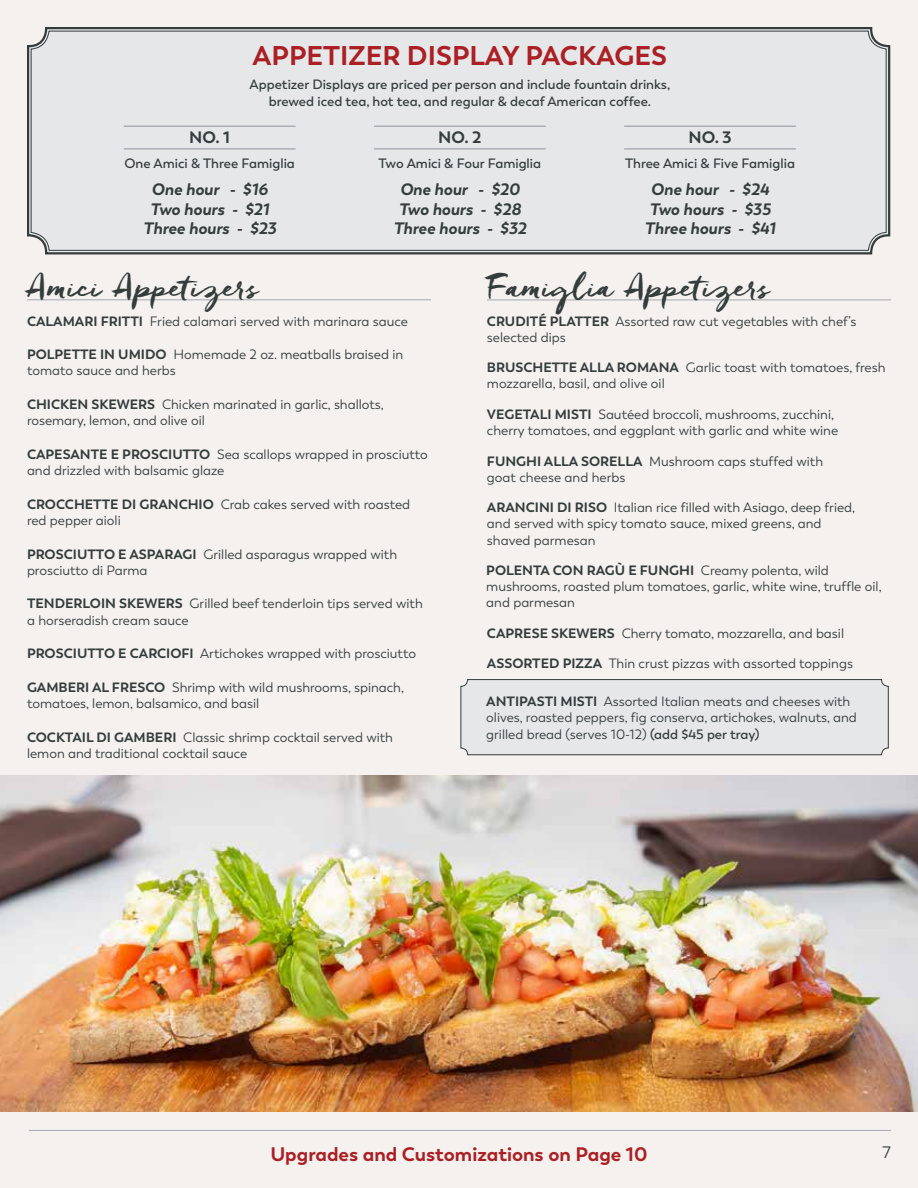
<style>
.page{position:relative;width:918px;height:1188px;background:#f4f1ef}
.page>*{position:absolute;margin:0;border:0;box-sizing:border-box;transform-origin:0 0}
.t1{font:33px "Freeland";color:#343c3c}
.t2{font:700 27px "Boston";color:#aa2024}
.t3{font:700 19.5px "Boston";color:#aa2024}
.t4{font:italic 700 16.5px/19.8px "Boston";color:#343c3c;text-align:center}
.t5{font:700 16.5px "Boston";color:#343c3c}
.t6{font:16.5px "Boston";color:#343c3c}
.t7{font:13.5px/16.2px "Boston";color:#343c3c}
.t8{font:600 13.5px/16.2px "Boston";color:#343c3c;text-align:center}
.s1{font-weight:700}
.s2{font-weight:600}
</style>
<div class="page">
<hr style="left:29px;top:1130px;width:862px;height:1px;background:#a5a9af">
<div style="left:461px;top:680px;width:427px;height:75px;background:#e6e7e9;border-radius:7px"></div>
<div style="left:461px;top:679px;width:428px;height:76px;border:1px solid #343c3c;border-radius:7px"></div>
<hr style="left:27px;top:299px;width:404px;height:1px;background:#a5a9af">
<hr style="left:487px;top:300px;width:404px;height:1px;background:#a5a9af">
<img style="left:0;top:775px;width:918px;height:337px">
<div style="left:27px;top:27px;width:864px;height:228px;background:#e6e7e9"></div>
<div style="left:31px;top:31px;width:856px;height:220px;border:1px solid #343c3c;border-radius:18px"></div>
<hr style="left:124px;top:149px;width:172px;height:1px;background:#8e949b">
<hr style="left:124px;top:126px;width:172px;height:1px;background:#8e949b">
<hr style="left:374px;top:149px;width:172px;height:1px;background:#8e949b">
<hr style="left:374px;top:126px;width:172px;height:1px;background:#8e949b">
<hr style="left:624px;top:149px;width:172px;height:1px;background:#8e949b">
<hr style="left:624px;top:126px;width:172px;height:1px;background:#8e949b">
<h2 class="t2" style="left:253px;top:39px;width:416px">APPETIZER DISPLAY PACKAGES</h2>
<p class="t5" style="left:189px;top:127px;width:43px">NO. 1</p>
<p class="t8" style="left:250px;top:77px;width:422px">Appetizer Displays are priced per person and include fountain drinks, brewed iced tea, hot tea, and regular &amp; decaf American coffee.</p>
<p class="t5" style="left:438px;top:127px;width:45px">NO. 2</p>
<p class="t5" style="left:688px;top:127px;width:45px">NO. 3</p>
<p class="t8" style="left:124px;top:155px;width:172px">One Amici &amp; Three Famiglia</p>
<p class="t4" style="left:143px;top:179px;width:134px">One hour - $16<br>Two hours - $21<br>Three hours - $23</p>
<p class="t8" style="left:379px;top:155px;width:164px">Two Amici &amp; Four Famiglia</p>
<p class="t4" style="left:393px;top:179px;width:134px">One hour - $20<br>Two hours - $28<br>Three hours - $32</p>
<p class="t8" style="left:625px;top:155px;width:171px">Three Amici &amp; Five Famiglia</p>
<p class="t4" style="left:645px;top:179px;width:132px">One hour - $24<br>Two hours - $35<br>Three hours - $41</p>
<h1 class="t1" style="left:27px;top:265px;width:234px">Amici Appetizers</h1>
<p class="t7" style="left:27px;top:313px;width:382px"><span class="s1">CALAMARI FRITTI</span> Fried calamari served with marinara sauce</p>
<p class="t7" style="left:27px;top:347px;width:378px"><span class="s1">POLPETTE IN UMIDO</span> Homemade 2 oz. meatballs braised in tomato sauce and herbs</p>
<p class="t7" style="left:27px;top:397px;width:358px"><span class="s1">CHICKEN SKEWERS</span> Chicken marinated in garlic, shallots, rosemary, lemon, and olive oil</p>
<p class="t7" style="left:27px;top:446px;width:402px"><span class="s1">CAPESANTE E PROSCIUTTO</span> Sea scallops wrapped in prosciutto and drizzled with balsamic glaze</p>
<p class="t7" style="left:27px;top:496px;width:385px"><span class="s1">CROCCHETTE DI GRANCHIO</span> Crab cakes served with roasted red pepper aioli</p>
<p class="t7" style="left:27px;top:546px;width:372px"><span class="s1">PROSCIUTTO E ASPARAGI</span> Grilled asparagus wrapped with prosciutto di Parma</p>
<p class="t7" style="left:27px;top:596px;width:397px"><span class="s1">TENDERLOIN SKEWERS</span> Grilled beef tenderloin tips served with a horseradish cream sauce</p>
<p class="t7" style="left:27px;top:646px;width:391px"><span class="s1">PROSCIUTTO E CARCIOFI</span> Artichokes wrapped with prosciutto</p>
<p class="t7" style="left:27px;top:679px;width:379px"><span class="s1">GAMBERI AL FRESCO</span> Shrimp with wild mushrooms, spinach, tomatoes, lemon, balsamico, and basil</p>
<p class="t7" style="left:27px;top:729px;width:368px"><span class="s1">COCKTAIL DI GAMBERI</span> Classic shrimp cocktail served with lemon and traditional cocktail sauce</p>
<h1 class="t1" style="left:487px;top:265px;width:285px">Famiglia Appetizers</h1>
<p class="t7" style="left:487px;top:313px;width:371px"><span class="s1">CRUDITÉ PLATTER</span> Assorted raw cut vegetables with chef’s selected dips</p>
<p class="t7" style="left:487px;top:360px;width:400px"><span class="s1">BRUSCHETTE ALLA ROMANA</span> Garlic toast with tomatoes, fresh mozzarella, basil, and olive oil</p>
<p class="t7" style="left:487px;top:406px;width:353px"><span class="s1">VEGETALI MISTI</span> Sautéed broccoli, mushrooms, zucchini, cherry tomatoes, and eggplant with garlic and white wine</p>
<p class="t7" style="left:487px;top:453px;width:338px"><span class="s1">FUNGHI ALLA SORELLA</span> Mushroom caps stuffed with goat cheese and herbs</p>
<p class="t7" style="left:487px;top:500px;width:370px"><span class="s1">ARANCINI DI RISO</span> Italian rice filled with Asiago, deep fried, and served with spicy tomato sauce, mixed greens, and shaved parmesan</p>
<p class="t7" style="left:486px;top:562px;width:397px"><span class="s1">POLENTA CON RAGÙ E FUNGHI</span> Creamy polenta, wild mushrooms, roasted plum tomatoes, garlic, white wine, truffle oil, and parmesan</p>
<p class="t7" style="left:487px;top:625px;width:359px"><span class="s1">CAPRESE SKEWERS</span> Cherry tomato, mozzarella, and basil</p>
<p class="t7" style="left:487px;top:656px;width:368px"><span class="s1">ASSORTED PIZZA</span> Thin crust pizzas with assorted toppings</p>
<p class="t7" style="left:486px;top:694px;width:372px"><span class="s1">ANTIPASTI MISTI</span> Assorted Italian meats and cheeses with olives, roasted peppers, fig conserva, artichokes, walnuts, and grilled bread (serves 10-12) <span class="s2">(add $45 per tray)</span></p>
<h3 class="t3" style="left:270px;top:1142px;width:379px">Upgrades and Customizations on Page 10</h3>
<p class="t6" style="left:883px;top:1143px;width:10px">7</p>
</div>
